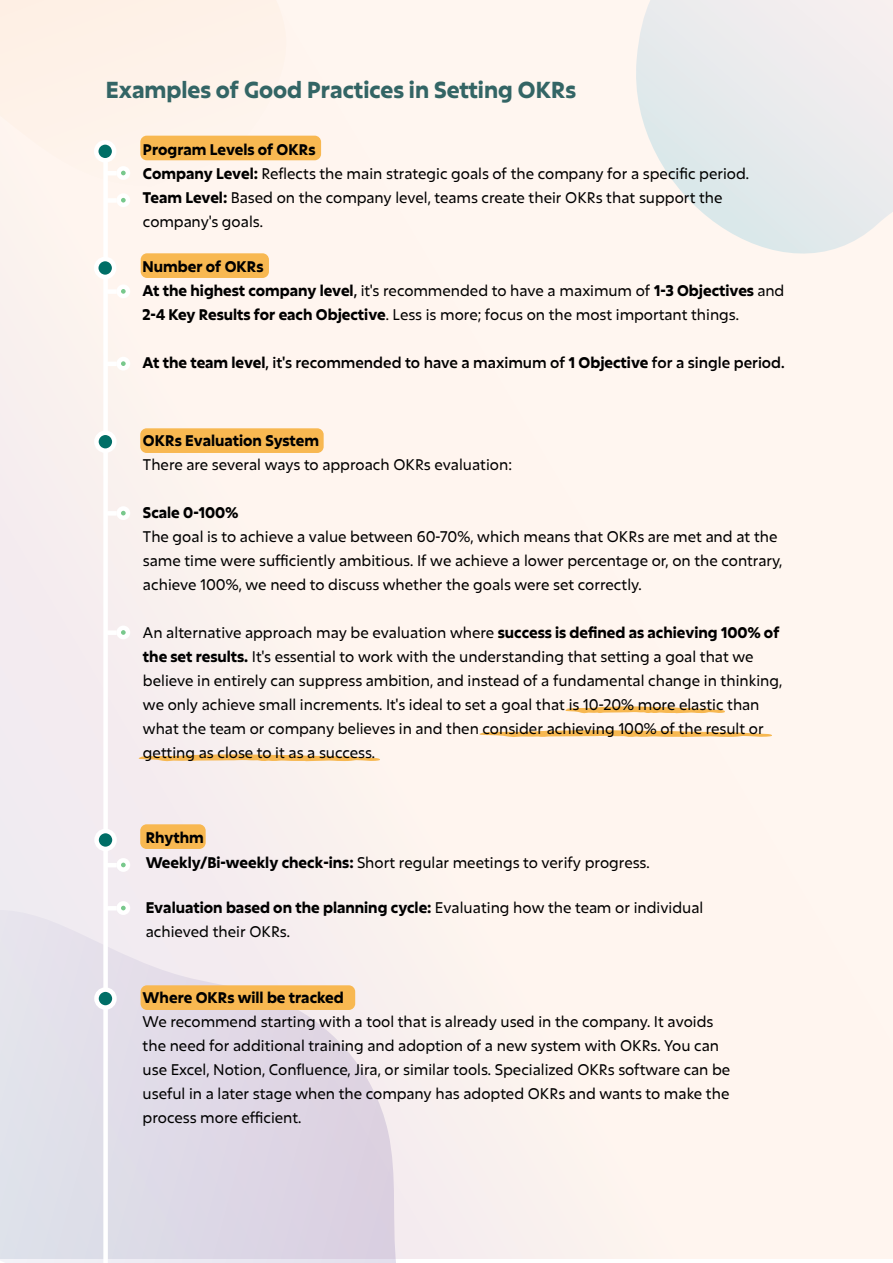
<style>
.page{position:relative;width:893px;height:1263px;background:#fff}
.page>*{position:absolute;margin:0;border:0;box-sizing:border-box;transform-origin:0 0}
.t1{font:700 22.5px "Excon";color:#336565}
.t2{font:15px/24px "Excon";color:#000}
.t3{font:700 15px/24px "Excon";color:#000}
.t4{font:500 15px "Excon";color:#000}
.s1{font-weight:700}
.s2{font-weight:500}
.s3{font-weight:400}
</style>
<div class="page">
<div style="left:0;top:0;width:892px;height:1259px;background:#fff5ef"></div>
<svg style="left:0;top:0;width:286px;height:161px"></svg>
<svg style="left:636px;top:0;width:256px;height:254px"></svg>
<svg style="left:0;top:910px;width:420px;height:353px"></svg>
<div style="left:103px;top:159px;width:5px;height:1104px;background:#fff"></div>
<div style="left:119px;top:168px;width:9px;height:10px;background:#78c88c;border-radius:50%"></div>
<div style="left:116px;top:166px;width:14px;height:14px;border:4px solid #fff;border-radius:50%"></div>
<hr style="left:105px;top:171px;width:12px;height:4px;background:#fff">
<svg style="left:119px;top:196px;width:9px;height:9px"></svg>
<div style="left:116px;top:193px;width:14px;height:14px;border:4px solid #fff;border-radius:50%"></div>
<div style="left:105px;top:198px;width:12px;height:5px;background:#fff"></div>
<svg style="left:119px;top:287px;width:9px;height:9px"></svg>
<div style="left:116px;top:284px;width:14px;height:14px;border:4px solid #fff;border-radius:50%"></div>
<div style="left:105px;top:289px;width:12px;height:5px;background:#fff"></div>
<svg style="left:119px;top:359px;width:9px;height:9px"></svg>
<div style="left:116px;top:357px;width:14px;height:14px;border:4px solid #fff;border-radius:50%"></div>
<hr style="left:105px;top:362px;width:12px;height:4px;background:#fff">
<svg style="left:96px;top:259px;width:18px;height:18px"></svg>
<div style="left:94px;top:257px;width:22px;height:22px;border:4px solid #fff;border-radius:50%"></div>
<svg style="left:96px;top:433px;width:18px;height:18px"></svg>
<div style="left:94px;top:431px;width:23px;height:22px;border:4px solid #fff;border-radius:50%"></div>
<svg style="left:119px;top:509px;width:9px;height:9px"></svg>
<div style="left:116px;top:506px;width:14px;height:14px;border:4px solid #fff;border-radius:50%"></div>
<div style="left:105px;top:511px;width:12px;height:5px;background:#fff"></div>
<svg style="left:119px;top:628px;width:9px;height:9px"></svg>
<div style="left:116px;top:626px;width:14px;height:13px;border:4px solid #fff;border-radius:50%"></div>
<div style="left:105px;top:630px;width:12px;height:5px;background:#fff"></div>
<svg style="left:97px;top:831px;width:17px;height:18px"></svg>
<div style="left:94px;top:829px;width:23px;height:22px;border:4px solid #fff;border-radius:50%"></div>
<svg style="left:119px;top:860px;width:9px;height:10px"></svg>
<div style="left:116px;top:858px;width:14px;height:14px;border:4px solid #fff;border-radius:50%"></div>
<hr style="left:105px;top:863px;width:12px;height:4px;background:#fff">
<svg style="left:119px;top:903px;width:9px;height:10px"></svg>
<div style="left:116px;top:901px;width:14px;height:14px;border:4px solid #fff;border-radius:50%"></div>
<div style="left:105px;top:906px;width:12px;height:5px;background:#fff"></div>
<svg style="left:96px;top:990px;width:18px;height:18px"></svg>
<div style="left:94px;top:987px;width:23px;height:23px;border:4px solid #fff;border-radius:50%"></div>
<svg style="left:96px;top:142px;width:18px;height:18px"></svg>
<div style="left:94px;top:140px;width:22px;height:23px;border:4px solid #fff;border-radius:50%"></div>
<div style="left:140px;top:136px;width:181px;height:24px;background:#f8b851;border-radius:6px"></div>
<div style="left:141px;top:253px;width:128px;height:25px;background:#f8b851;border-radius:6px"></div>
<div style="left:140px;top:428px;width:183px;height:25px;background:#f8b851;border-radius:6px"></div>
<div style="left:140px;top:824px;width:66px;height:25px;background:#f8b851;border-radius:6px"></div>
<div style="left:141px;top:985px;width:214px;height:25px;background:#f8b851;border-radius:6px"></div>
<svg style="left:565px;top:706px;width:160px;height:7px"></svg>
<svg style="left:479px;top:730px;width:293px;height:7px"></svg>
<svg style="left:139px;top:754px;width:241px;height:7px"></svg>
<h1 class="t1" style="left:106px;top:75px;width:471px">Examples of Good Practices in Setting OKRs</h1>
<p class="t2" style="left:143px;top:137px;width:607px"><span class="s1">Program Levels of OKRs<br>Company Level:</span> Reflects the main strategic goals of the company for a specific period.<br><span class="s1">Team Level:</span> Based on the company level, teams create their OKRs that support the company's goals.</p>
<p class="t3" style="left:143px;top:255px;width:643px">Number of OKRs<br>At the highest company level<span class="s2">,</span> <span class="s3">it's recommended to have a maximum of</span> 1-3 Objectives <span class="s3">and<br></span>2-4 Key Results for each Objective<span class="s3">. Less is more; focus on the most important things.</span></p>
<p class="t4" style="left:143px;top:353px;width:643px"><span class="s1">At the team level</span>, it's recommended to have a maximum of <span class="s1">1 Objective</span> for a single period.</p>
<p class="t3" style="left:143px;top:428px;width:178px">OKRs Evaluation System</p>
<p class="t2" style="left:143px;top:452px;width:370px">There are several ways to approach OKRs evaluation:</p>
<p class="t3" style="left:143px;top:500px;width:97px">Scale 0-100%</p>
<p class="t2" style="left:143px;top:524px;width:641px">The goal is to achieve a value between 60-70%, which means that OKRs are met and at the same time were sufficiently ambitious. If we achieve a lower percentage or, on the contrary, achieve 100%, we need to discuss whether the goals were set correctly.</p>
<p class="t2" style="left:143px;top:620px;width:641px">An alternative approach may be evaluation where <span class="s1">success is defined as achieving 100% of the set results.</span> It's essential to work with the understanding that setting a goal that we believe in entirely can suppress ambition, and instead of a fundamental change in thinking, we only achieve small increments. It's ideal to set a goal that is 10-20% more elastic than what the team or company believes in and then consider achieving 100% of the result or getting as close to it as a success.</p>
<p class="t2" style="left:146px;top:824px;width:505px;line-height:25.5px"><span class="s1">Rhythm<br>Weekly/Bi-weekly check-ins:</span> Short regular meetings to verify progress.</p>
<p class="t2" style="left:146px;top:895px;width:559px"><span class="s1">Evaluation based on the planning cycle:</span> Evaluating how the team or individual achieved their OKRs.</p>
<p class="t3" style="left:143px;top:985px;width:203px">Where OKRs will be tracked</p>
<p class="t2" style="left:143px;top:1009px;width:589px">We recommend starting with a tool that is already used in the company. It avoids the need for additional training and adoption of a new system with OKRs. You can use Excel, Notion, Confluence, Jira, or similar tools. Specialized OKRs software can be useful in a later stage when the company has adopted OKRs and wants to make the process more efficient.</p>
</div>
